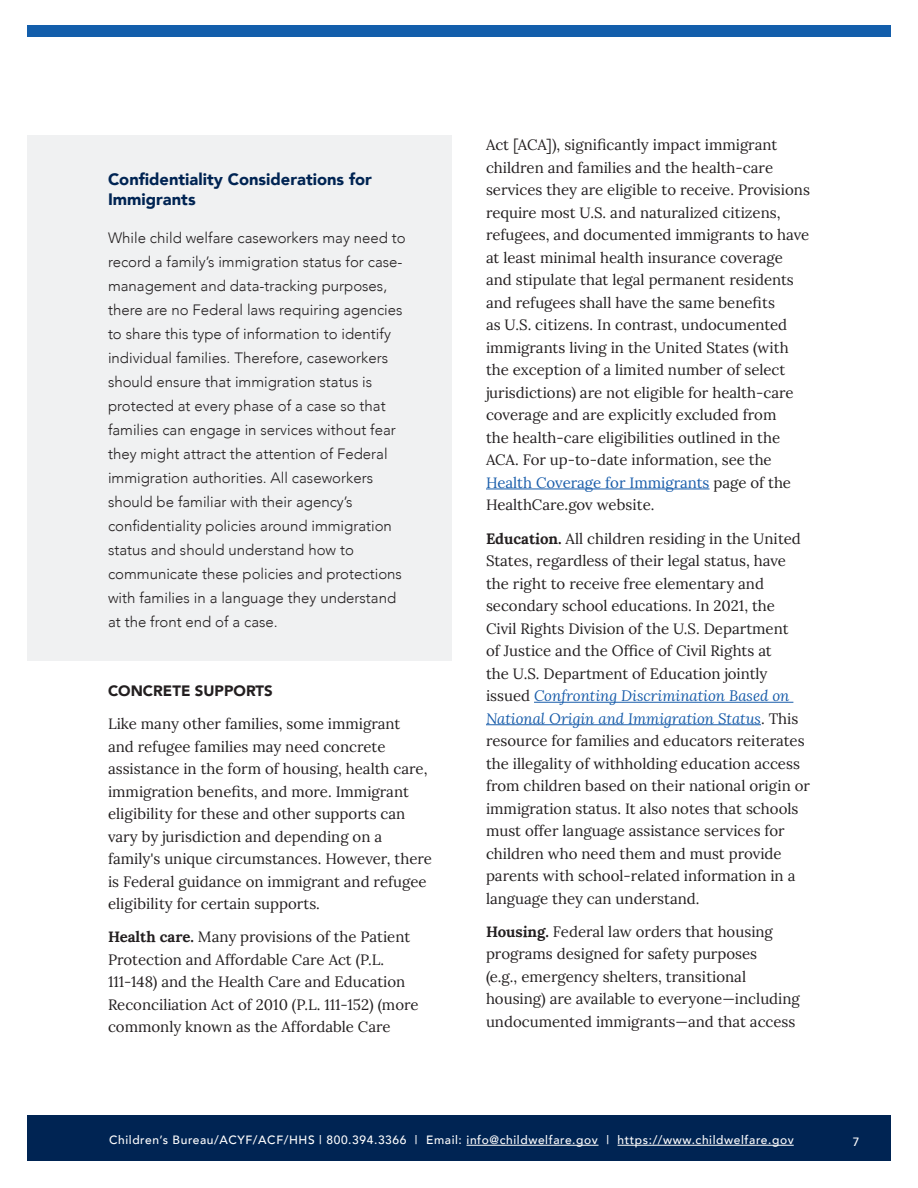
<style>
.page{position:relative;width:918px;height:1188px;background:#fff}
.page>*{position:absolute;margin:0;border:0;box-sizing:border-box;transform-origin:0 0}
.t1{font:900 16.5px/19.8px "Avenir";color:#002453}
.t2{font:15px/22.5px "Lora";color:#231f20}
.t3{font:300 15px/24px "Avenir";color:#231f20}
.t4{font:900 15px "Avenir";color:#231f20}
.t5{font:500 12px "Avenir";letter-spacing:.05em;color:#fff}
.s1{font-weight:700}
.s2{color:#195daa}
.s3{font-style:italic;color:#195daa}
</style>
<div class="page">
<div style="left:27px;top:1116px;width:864px;height:45px;background:#002453"></div>
<hr style="left:467px;top:1145px;width:132px;height:1px;background:#fff">
<hr style="left:618px;top:1145px;width:176px;height:1px;background:#fff">
<div style="left:27px;top:26px;width:864px;height:12px;background:#135eab"></div>
<hr style="left:486px;top:489px;width:224px;height:1px;background:#195daa">
<hr style="left:534px;top:702px;width:259px;height:1px;background:#195daa">
<hr style="left:486px;top:724px;width:275px;height:1px;background:#195daa">
<div style="left:27px;top:135px;width:424px;height:526px;background:#f0f1f2"></div>
<h3 class="t1" style="left:108px;top:169px;width:265px">Confidentiality Considerations for<br>Immigrants</h3>
<p class="t3" style="left:108px;top:226px;width:299px">While child welfare caseworkers may need to record a family’s immigration status for case&shy;management and data-tracking purposes, there are no Federal laws requiring agencies to share this type of information to identify individual families. Therefore, caseworkers should ensure that immigration status is protected at every phase of a case so that families can engage in services without fear they might attract the attention of Federal immigration authorities. All caseworkers should be familiar with their agency’s confidentiality policies around immigration status and should understand how to communicate these policies and protections with families in a language they understand at the front end of a case.</p>
<h3 class="t4" style="left:108px;top:678px;width:166px">CONCRETE SUPPORTS</h3>
<p class="t2" style="left:108px;top:712px;width:326px">Like many other families, some immigrant<br>and refugee families may need concrete assistance in the form of housing, health care, immigration benefits, and more. Immigrant eligibility for these and other supports can vary by jurisdiction and depending on a family's unique circumstances. However, there is Federal guidance on immigrant and refugee eligibility for certain supports.</p>
<p class="t2" style="left:108px;top:925px;width:312px"><span class="s1">Health care.</span> Many provisions of the Patient Protection and Affordable Care Act (P.L.<br>111-148) and the Health Care and Education Reconciliation Act of 2010 (P.L. 111-152) (more commonly known as the Affordable Care</p>
<p class="t2" style="left:486px;top:133px;width:325px">Act [ACA]), significantly impact immigrant children and families and the health-care services they are eligible to receive. Provisions require most U.S. and naturalized citizens, refugees, and documented immigrants to have at least minimal health insurance coverage and stipulate that legal permanent residents and refugees shall have the same benefits<br>as U.S. citizens. In contrast, undocumented immigrants living in the United States (with the exception of a limited number of select jurisdictions) are not eligible for health-care coverage and are explicitly excluded from<br>the health-care eligibilities outlined in the ACA. For up-to-date information, see the <span class="s2">Health Coverage for Immigrants</span> page of the HealthCare.gov website.</p>
<p class="t2" style="left:486px;top:526px;width:326px"><span class="s1">Education.</span> All children residing in the United States, regardless of their legal status, have the right to receive free elementary and secondary school educations. In 2021, the<br>Civil Rights Division of the U.S. Department<br>of Justice and the Office of Civil Rights at<br>the U.S. Department of Education jointly issued <span class="s3">Confronting Discrimination Based on National Origin and Immigration Status</span>. This resource for families and educators reiterates the illegality of withholding education access from children based on their national origin or immigration status. It also notes that schools must offer language assistance services for children who need them and must provide parents with school-related information in a language they can understand.</p>
<p class="t2" style="left:486px;top:919px;width:315px"><span class="s1">Housing.</span> Federal law orders that housing programs designed for safety purposes<br>(e.g., emergency shelters, transitional housing) are available to everyone—including undocumented immigrants—and that access</p>
<p class="t5" style="left:109px;top:1130px;width:686px">Children’s Bureau/ACYF/ACF/HHS | 800.394.3366 | Email: info@childwelfare.gov | https://www.childwelfare.gov</p>
<p class="t5" style="left:853px;top:1131px;width:8px">7</p>
</div>
